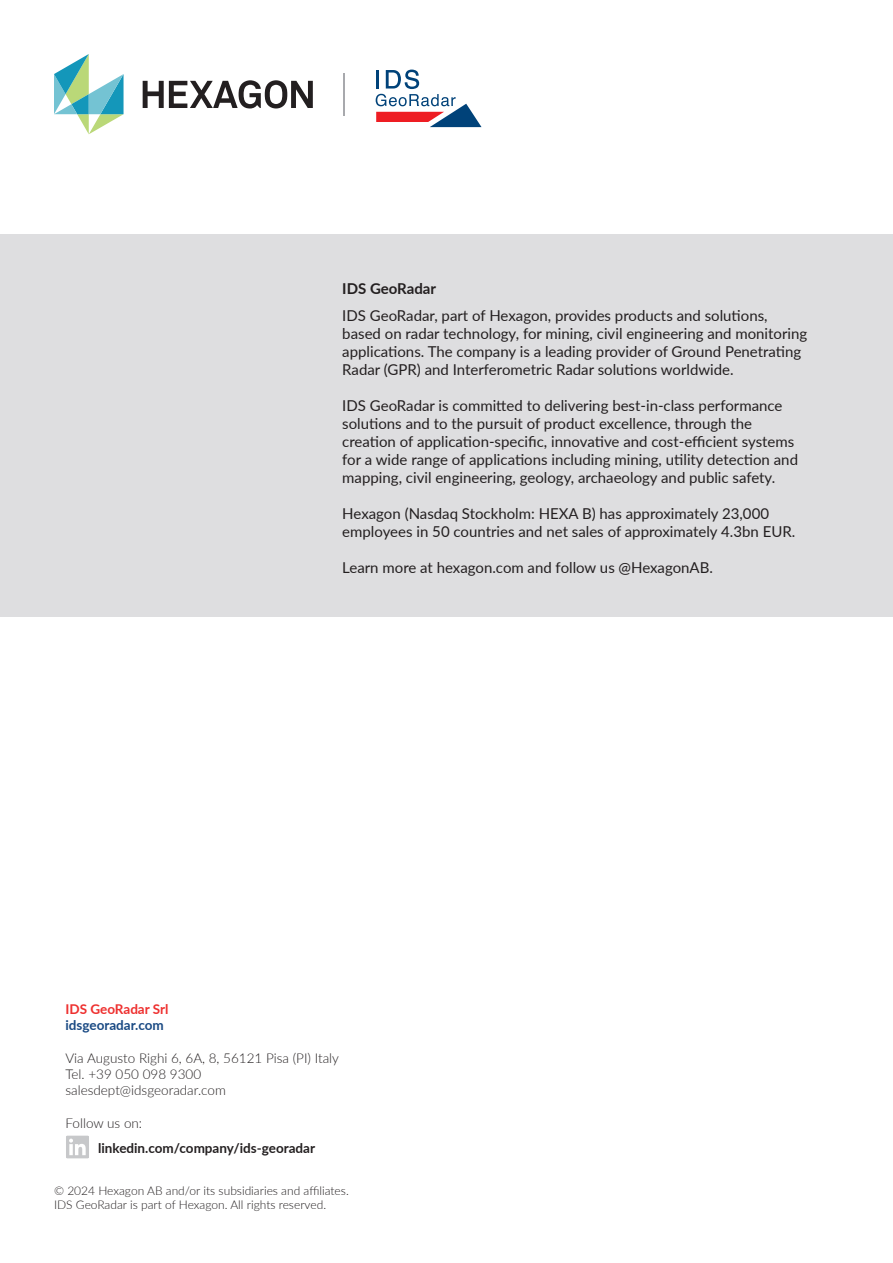
<style>
.page{position:relative;width:893px;height:1263px;background:#fff}
.page>*{position:absolute;margin:0;border:0;box-sizing:border-box;transform-origin:0 0}
.t1{font:15px/18px "Lato";color:#231f20}
.t2{font:700 15px "Lato";color:#231f20}
.t3{font:300 13.5px "Lato";color:#231f20}
.t4{font:700 13.5px "Lato";color:#231f20}
.t5{font:700 13.5px "Lato";color:#194983}
.t6{font:700 13.5px "Lato";color:#ee302f}
.t7{font:300 12px "Lato";color:#231f20}
</style>
<div class="page">
<svg style="left:66px;top:1135px;width:23px;height:23px"></svg>
<hr style="left:69px;top:1144px;width:4px;height:11px;background:#f5f5f5">
<svg style="left:143px;top:80px;width:170px;height:29px"></svg>
<svg style="left:54px;top:54px;width:70px;height:80px"></svg>
<hr style="left:344px;top:73px;width:1px;height:42px;background:#a8a9ad">
<svg style="left:376px;top:70px;width:105px;height:57px"></svg>
<div style="left:0;top:234px;width:893px;height:383px;background:#dedee0"></div>
<p class="t2" style="left:342px;top:277px;width:95px">IDS GeoRadar</p>
<p class="t1" style="left:342px;top:305px;width:466px">IDS GeoRadar, part of Hexagon, provides products and solutions, based on radar technology, for mining, civil engineering and monitoring applications. The company is a leading provider of Ground Penetrating Radar (GPR) and Interferometric Radar solutions worldwide.</p>
<p class="t1" style="left:342px;top:395px;width:442px">IDS GeoRadar is committed to delivering best-in-class performance solutions and to the pursuit of product excellence, through the</p>
<p class="t1" style="left:342px;top:431px;width:457px">creation of application-specific, innovative and cost-efficient systems for a wide range of applications including mining, utility detection and mapping, civil engineering, geology, archaeology and public safety.</p>
<p class="t1" style="left:342px;top:503px;width:428px">Hexagon (Nasdaq Stockholm: HEXA B) has approximately 23,000</p>
<p class="t1" style="left:342px;top:521px;width:455px">employees in 50 countries and net sales of approximately 4.3bn EUR.</p>
<p class="t1" style="left:342px;top:557px;width:372px">Learn more at hexagon.com and follow us @HexagonAB.</p>
<p class="t6" style="left:65px;top:999px;width:105px">IDS GeoRadar Srl</p>
<p class="t5" style="left:65px;top:1015px;width:100px">idsgeoradar.com</p>
<p class="t3" style="left:65px;top:1048px;width:275px">Via Augusto Righi 6, 6A, 8, 56121 Pisa (PI) Italy</p>
<p class="t3" style="left:65px;top:1065px;width:137px">Tel. +39 050 098 9300</p>
<p class="t3" style="left:65px;top:1081px;width:162px">salesdept@idsgeoradar.com</p>
<p class="t3" style="left:65px;top:1113px;width:78px">Follow us on:</p>
<p class="t4" style="left:98px;top:1138px;width:219px">linkedin.com/company/ids-georadar</p>
<p class="t7" style="left:54px;top:1182px;width:296px">© 2024 Hexagon AB and/or its subsidiaries and affiliates.</p>
<p class="t7" style="left:54px;top:1196px;width:274px">IDS GeoRadar is part of Hexagon. All rights reserved.</p>
</div>
